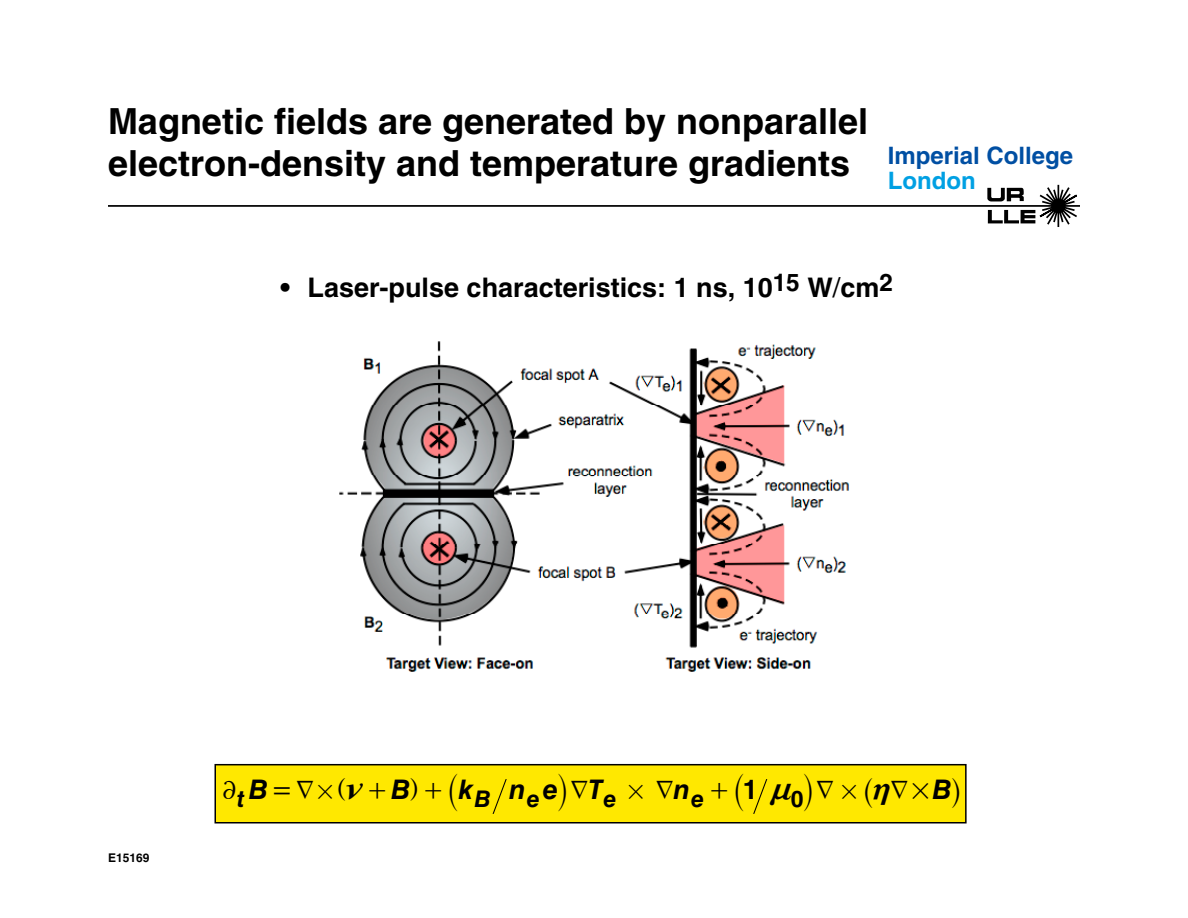
<style>
.page{position:relative;width:1188px;height:918px;background:#fff}
.page>*{position:absolute;margin:0;border:0;box-sizing:border-box;transform-origin:0 0}
.t1{font:700 36px/42px "Helvetica LT Std";color:#000}
.t2{font:27.15px "MM Variable A";color:#000}
.t3{font:700 27px "Helvetica LT Std";color:#000}
.t4{font:27px "MM Times Roman";color:#000}
.t5{font:27px "MM Etc";color:#000}
.t6{font:italic 700 27px "Helvetica LT Std";color:#000}
.t7{font:25.8px "MM Variable A";color:#000;scale:1.05 1}
.t8{font:24px "MM Binary";color:#000}
.t9{font:700 24px "Helvetica LT Std";color:#004fa3}
.t10{font:700 24px "Helvetica LT Std";color:#00a0e3}
.t11{font:italic 700 22.95px "Helvetica LT Std";color:#000}
.t12{font:700 12px "Helvetica LT Std";color:#000}
.s1{font-weight:400}
.s2{font-family:"MM Variable A";font-size:27.15px}
.s3{font-family:"MM Greek";font-weight:700;font-size:27px}
.s4{font-family:"MM Etc";font-size:27px}
.s5{font-family:"Helvetica LT Std";font-weight:700;font-style:italic;font-size:27px}
.s6{font-family:"MM Times Roman";font-size:27px}
.s7{font-family:"MM Variable A";font-size:25.8px}
.s8{font-family:"Helvetica LT Std";font-weight:700;font-size:27px}
.s9{font-family:"MM Variable A";font-size:28.35px}
.s10{font-size:27px}
.s11{font-family:"Helvetica LT Std";font-weight:700;font-style:italic}
.s12{font-family:"MM Etc"}
</style>
<div class="page">
<div style="left:215px;top:765px;width:751px;height:58px;background:#ffe800"></div>
<div style="left:214px;top:764px;width:753px;height:60px;border:2px solid #000"></div>
<svg style="left:493px;top:779px;width:14px;height:35px"></svg>
<svg style="left:753px;top:779px;width:14px;height:35px"></svg>
<svg style="left:987px;top:184px;width:90px;height:43px"></svg>
<hr style="left:108px;top:205px;width:972px;height:2px;background:#000">
<img style="left:339px;top:341px;width:511px;height:331px">
<p class="t1" style="left:108px;top:100px;width:762px">Magnetic fields are generated by nonparallel electron-density and temperature gradients</p>
<p class="t9" style="left:888px;top:141px;width:187px">Imperial College</p>
<p class="t10" style="left:888px;top:166px;width:89px">London</p>
<p class="t3" style="left:281px;top:272px;width:614px">• Laser-pulse characteristics: 1 ns, 10<sup>15</sup> W<span class="s1">/</span>cm<sup>2</sup></p>
<p class="t12" style="left:108px;top:850px;width:43px">E15169</p>
<p class="t8" style="left:317px;top:781px;width:47px">#<span class="s2">]</span><span class="s3">o</span></p>
<p class="t2" style="left:409px;top:772px;width:66px">g<sub>+</sub><sub>`</sub><sub>k</sub></p>
<p class="t6" style="left:509px;top:773px;width:18px">n</p>
<p class="t7" style="left:556px;top:776px;width:32px">j<span class="s4">d</span></p>
<p class="t5" style="left:656px;top:778px;width:19px">d</p>
<p class="t8" style="left:628px;top:781px;width:334px"># <span class="s5">n</span><sub>e</sub> <span class="s6">+</span><span class="s7">`</span><span class="s8">1</span> <span class="s3">n</span><sub>0</sub><span class="s7">j</span><span class="s4">d</span> # <span class="s9">^</span><span class="s3">h</span> <span class="s10">#</span><span class="s5">B</span><span class="s9">h</span></p>
<p class="t11" style="left:237px;top:785px;width:33px">t<sup>B</sup></p>
<p class="t4" style="left:367px;top:779px;width:45px">+<span class="s11">B</span></p>
<p class="t6" style="left:543px;top:773px;width:62px">e T</p>
<p class="t5" style="left:222px;top:778px;width:15px">2</p>
<p class="t4" style="left:272px;top:779px;width:44px">=<span class="s12">d</span></p>
<p class="t5" style="left:891px;top:778px;width:19px">d</p>
<p class="t11" style="left:474px;top:785px;width:18px">B</p>
<p class="t11" style="left:527px;top:785px;width:14px">e</p>
<p class="t11" style="left:604px;top:785px;width:14px">e</p>
</div>
